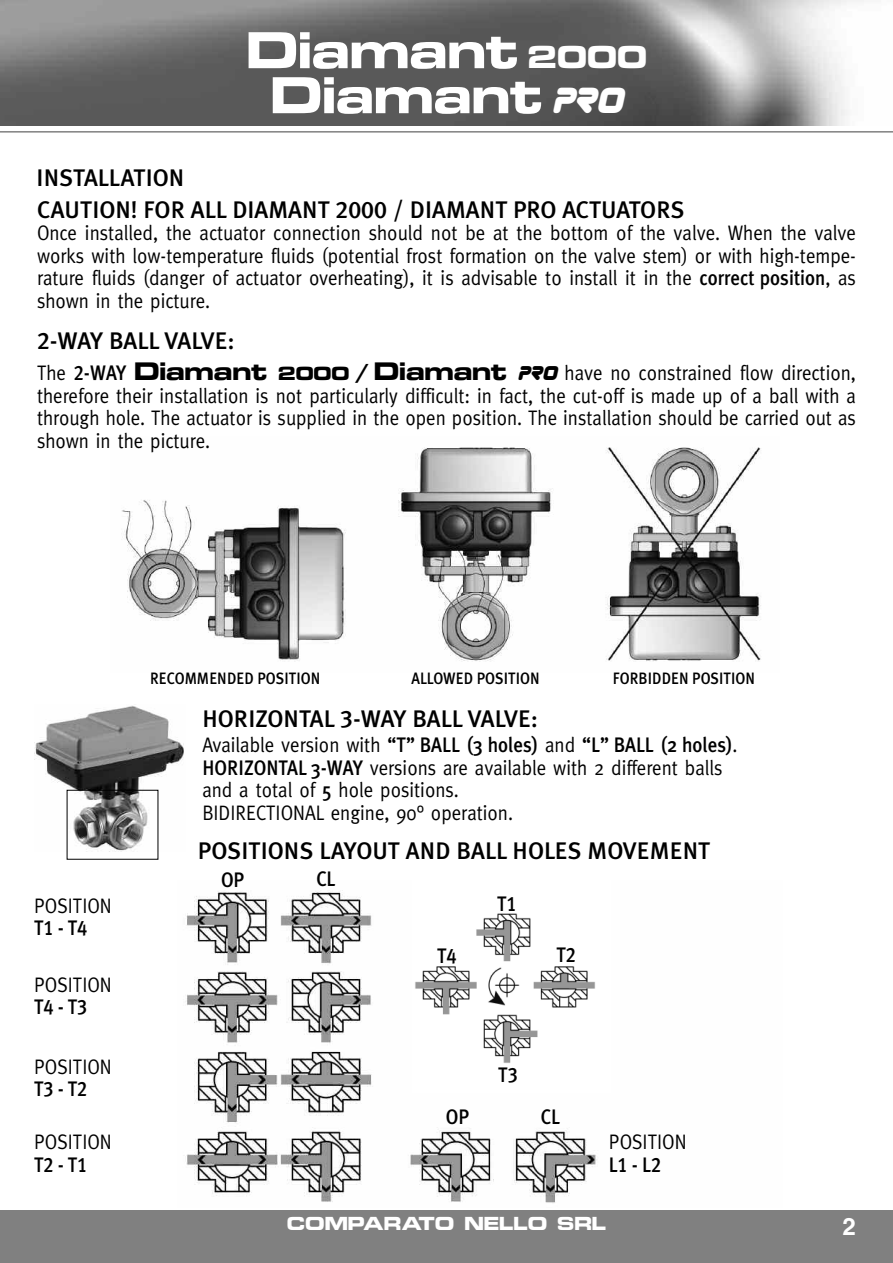
<style>
.page{position:relative;width:893px;height:1263px;background:#fff}
.page>*{position:absolute;margin:0;border:0;box-sizing:border-box;transform-origin:0 0}
.t1{font:54px/45px "Microgramma D Bold Exte";color:#fff;text-align:center}
.t2{font:500 24px/32.4px "Meta Plus";color:#000}
.t3{font:700 24px "Helvetica";color:#fff}
.t4{font:21px/22.5px "Meta";color:#000;text-align:justify;scale:.9 1}
.t5{font:21px "Meta Plus Medium Caps";letter-spacing:-.01em;color:#000;scale:.9 1}
.t6{font:500 16.5px "Meta Plus";color:#000;scale:.9 1}
.t7{font:700 16.5px "Microgram Ext";color:#fff}
.s1{font-size:33px}
.s2{font-family:"Zorque";font-style:italic;font-size:36px}
.s3{font-family:"Meta Plus Medium Caps";font-weight:400}
.s4{font-family:"Meta Plus";font-weight:500}
.s5{font-family:"Meta Plus Medium Caps"}
.s6{font-family:"Microgramma D Bold Exte";font-size:26.4px}
.s7{font-family:"Microgramma D Bold Exte";font-size:19.8px}
.s8{font-family:"Zorque";font-style:italic;font-size:19.8px}
</style>
<div class="page">
<img style="left:185px;top:890px;width:412px;height:313px">
<div style="left:412px;top:879px;width:198px;height:214px;background:#fff"></div>
<img style="left:415px;top:913px;width:180px;height:150px">
<img style="left:122px;top:447px;width:639px;height:215px">
<img style="left:0;top:0;width:864px;height:125px">
<div style="left:0;top:1210px;width:893px;height:53px;background:#808080"></div>
<hr style="left:0;top:131px;width:893px;height:2px;background:#808080">
<img style="left:34px;top:705px;width:150px;height:147px">
<div style="left:67px;top:790px;width:91px;height:69px;border:1px solid #000"></div>
<h1 class="t1" style="left:246px;top:27px;width:402px">Diamant <span class="s1">2000<br></span>Diamant <span class="s2">PRO</span></h1>
<p class="t2" style="left:36px;top:161px;width:649px">INSTALLATION<br>CAUTION! FOR ALL DIAMANT <span class="s3">2000</span> / DIAMANT PRO ACTUATORS</p>
<p class="t4" style="left:37px;top:222px;width:911px">Once installed, the actuator connection should not be at the bottom of the valve. When the valve works with low-temperature fluids (potential frost formation on the valve stem) or with high-tempe&shy;rature fluids (danger of actuator overheating), it is advisable to install it in the <span class="s4">correct position</span>, as shown in the picture.</p>
<p class="t2" style="left:37px;top:324px;width:199px"><span class="s3">2</span>-WAY BALL VALVE:</p>
<p class="t4" style="left:37px;top:362px;width:911px">The <span class="s5">2</span><span class="s4">-</span><span class="s5">WAY</span> <span class="s6">Diamant</span> <span class="s7">2000 /</span> <span class="s6">Diamant</span> <span class="s8">PRO</span> have no constrained flow direction, therefore their installation is not particularly difficult: in fact, the cut-off is made up of a ball with a through hole. The actuator is supplied in the open position. The installation should be carried out as shown in the picture.</p>
<p class="t6" style="left:150px;top:669px;width:191px">RECOMMENDED POSITION</p>
<p class="t6" style="left:411px;top:668px;width:144px">ALLOWED POSITION</p>
<p class="t6" style="left:613px;top:668px;width:159px">FORBIDDEN POSITION</p>
<p class="t2" style="left:202px;top:702px;width:337px">HORIZONTAL <span class="s3">3</span>-WAY BALL VALVE:</p>
<p class="t4" style="left:202px;top:734px;width:596px;text-align:left">Available version with <span class="s5">“T” BALL</span> <span class="s4">(3 holes)</span> and <span class="s5">“L” BALL</span> <span class="s4">(2 holes)</span>.<br><span class="s4">HORIZONTAL 3-WAY</span> versions are available with 2 different balls and a total of <span class="s4">5</span> hole positions.<br>BIDIRECTIONAL engine, 90° operation.</p>
<p class="t2" style="left:198px;top:834px;width:514px">POSITIONS LAYOUT AND BALL HOLES MOVEMENT</p>
<p class="t4" style="left:34px;top:894px;width:88px">POSITION</p>
<p class="t5" style="left:34px;top:915px;width:61px">T1 -T4</p>
<p class="t4" style="left:34px;top:973px;width:88px">POSITION</p>
<p class="t5" style="left:34px;top:995px;width:61px">T4 -T3</p>
<p class="t4" style="left:34px;top:1055px;width:88px">POSITION</p>
<p class="t5" style="left:34px;top:1076px;width:61px">T3 -T2</p>
<p class="t4" style="left:34px;top:1131px;width:88px">POSITION</p>
<p class="t5" style="left:34px;top:1152px;width:61px">T2 -T1</p>
<p class="t5" style="left:221px;top:867px;width:27px">OP</p>
<p class="t5" style="left:316px;top:866px;width:23px">CL</p>
<p class="t5" style="left:437px;top:943px;width:23px">T4</p>
<p class="t5" style="left:497px;top:892px;width:23px">T1</p>
<p class="t5" style="left:556px;top:943px;width:23px">T2</p>
<p class="t5" style="left:498px;top:1063px;width:23px">T3</p>
<p class="t5" style="left:446px;top:1104px;width:27px">OP</p>
<p class="t5" style="left:541px;top:1104px;width:23px">CL</p>
<p class="t4" style="left:609px;top:1131px;width:88px">POSITION</p>
<p class="t5" style="left:609px;top:1152px;width:60px">L1 - L2</p>
<p class="t7" style="left:287px;top:1214px;width:321px">COMPARATO NELLO SRL</p>
<p class="t3" style="left:843px;top:1212px;width:15px">2</p>
</div>
